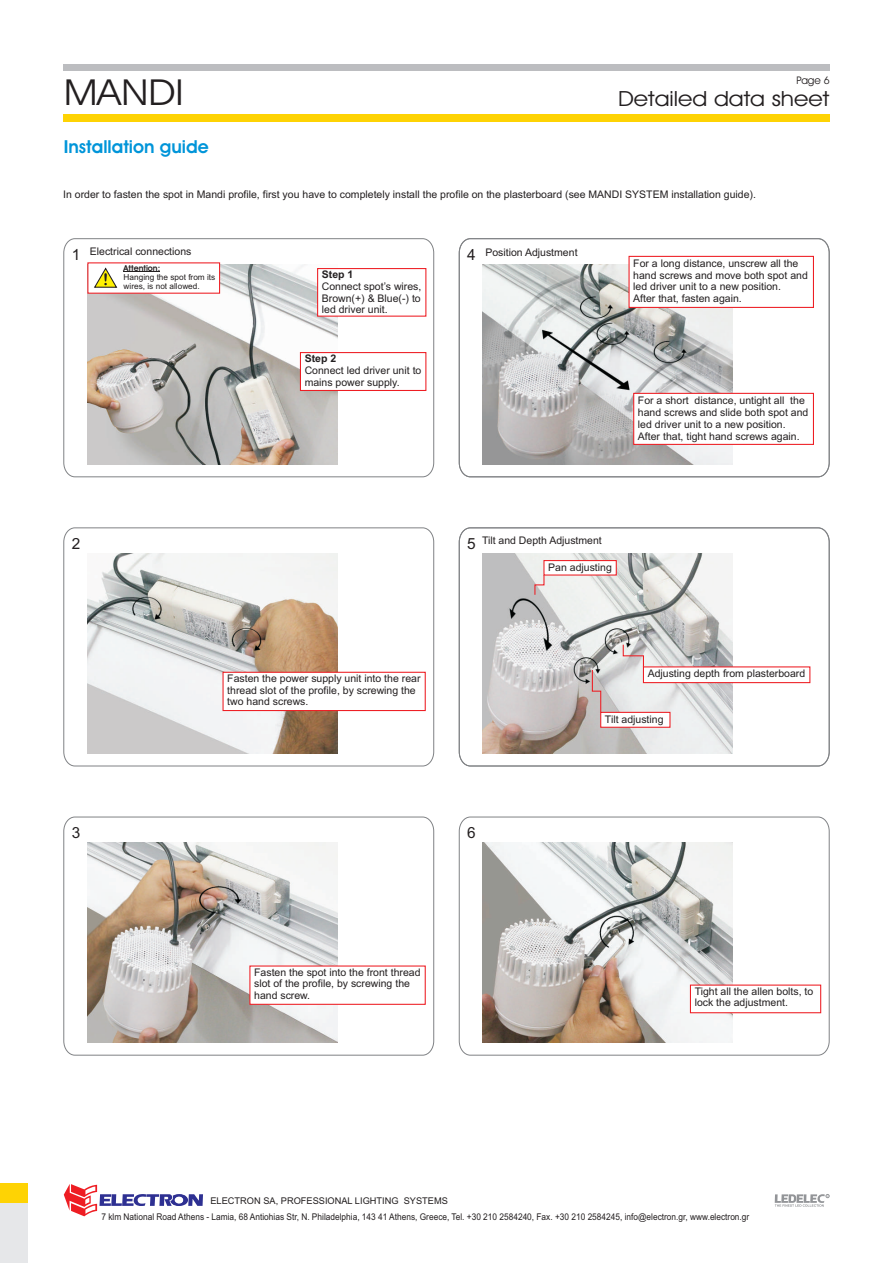
<style>
.page{position:relative;width:893px;height:1263px;background:#fff}
.page>*{position:absolute;margin:0;border:0;box-sizing:border-box;transform-origin:0 0}
.t1{font:36px "Avant Garde IT Cby BT";color:#231f20;scale:1.12 1}
.t2{font:21px "Avant Garde IT Cby BT";color:#231f20;scale:1.12 1}
.t3{font:700 18px "Avant Garde IT Cby BT";color:#0095d9}
.t4{font:15.45px "Arial";color:#231f20}
.t5{font:10.5px/11.7px "Arial";color:#231f20}
.t6{font:700 10.5px "Arial";color:#231f20}
.t7{font:10.5px "Avant Garde IT Cby BT";color:#231f20}
.t8{font:9.3px/15.8px "Arial";color:#231f20}
.t9{font:8.25px/9.1px "Arial";color:#231f20}
.t10{font:700 8.25px "Avant Garde IT Cby BT";color:#231f20}
.s1{font-size:15.45px}
</style>
<div class="page">
<div style="left:63px;top:115px;width:766px;height:7px;background:#fed304"></div>
<div style="left:63px;top:64px;width:766px;height:6px;background:#bcbdc0"></div>
<div style="left:0;top:1183px;width:28px;height:20px;background:#fed304"></div>
<div style="left:0;top:1203px;width:28px;height:60px;background:#e6e7e9"></div>
<svg style="left:775px;top:1194px;width:54px;height:13px"></svg>
<svg style="left:64px;top:1184px;width:139px;height:32px"></svg>
<svg style="left:63px;top:238px;width:371px;height:239px"></svg>
<img style="left:87px;top:264px;width:250px;height:200px">
<svg style="left:63px;top:527px;width:371px;height:239px"></svg>
<img style="left:87px;top:553px;width:250px;height:200px">
<svg style="left:222px;top:671px;width:204px;height:41px"></svg>
<svg style="left:63px;top:817px;width:371px;height:238px"></svg>
<img style="left:87px;top:842px;width:250px;height:200px">
<svg style="left:299px;top:351px;width:128px;height:40px"></svg>
<svg style="left:317px;top:267px;width:110px;height:50px"></svg>
<svg style="left:87px;top:262px;width:134px;height:32px"></svg>
<hr style="left:124px;top:272px;width:36px;height:1px;background:#231f20">
<svg style="left:249px;top:965px;width:177px;height:40px"></svg>
<svg style="left:459px;top:817px;width:370px;height:238px"></svg>
<img style="left:483px;top:842px;width:250px;height:200px">
<svg style="left:689px;top:984px;width:133px;height:30px"></svg>
<svg style="left:459px;top:527px;width:370px;height:239px"></svg>
<img style="left:483px;top:553px;width:250px;height:200px">
<svg style="left:591px;top:644px;width:220px;height:84px"></svg>
<svg style="left:534px;top:559px;width:83px;height:37px"></svg>
<svg style="left:459px;top:238px;width:370px;height:239px"></svg>
<img style="left:483px;top:264px;width:250px;height:200px">
<svg style="left:628px;top:255px;width:186px;height:53px"></svg>
<svg style="left:633px;top:392px;width:181px;height:53px"></svg>
<p class="t7" style="left:796px;top:76px;width:35px">Page 6</p>
<h1 class="t1" style="left:64px;top:78px;width:108px">MANDI</h1>
<h2 class="t2" style="left:618px;top:90px;width:190px">Detailed data sheet</h2>
<h3 class="t3" style="left:64px;top:140px;width:146px">Installation guide</h3>
<p class="t5" style="left:63px;top:190px;width:694px">In order to fasten the spot in Mandi profile, first you have to completely install the profile on the plasterboard (see MANDI SYSTEM installation guide).</p>
<h3 class="t4" style="left:72px;top:248px;width:10px">1</h3>
<p class="t5" style="left:90px;top:246px;width:103px">Electrical connections</p>
<p class="t10" style="left:124px;top:264px;width:38px">Attention:</p>
<p class="t9" style="left:124px;top:273px;width:93px">Hanging the spot from its wires, is not allowed.</p>
<p class="t6" style="left:322px;top:270px;width:33px">Step 1</p>
<p class="t5" style="left:322px;top:281px;width:101px;text-align:justify">Connect spot’s wires, Brown(+) &amp; Blue(-) to led driver unit.</p>
<p class="t5" style="left:467px;top:247px;width:112px"><span class="s1">4</span> Position Adjustment</p>
<p class="t5" style="left:633px;top:258px;width:176px">For a long distance, unscrew all the hand screws and move both spot and led driver unit to a new position.<br>After that, fasten again.</p>
<p class="t6" style="left:305px;top:354px;width:33px">Step 2</p>
<p class="t5" style="left:305px;top:365px;width:118px">Connect led driver unit to mains power supply.</p>
<p class="t5" style="left:638px;top:396px;width:172px">For a short distance, untight all the hand screws and slide both spot and led driver unit to a new position.<br>After that, tight hand screws again.</p>
<h3 class="t4" style="left:72px;top:538px;width:10px">2</h3>
<p class="t5" style="left:467px;top:535px;width:136px"><span class="s1">5</span> Tilt and Depth Adjustment</p>
<p class="t5" style="left:548px;top:562px;width:65px">Pan adjusting</p>
<p class="t5" style="left:227px;top:673px;width:195px">Fasten the power supply unit into the rear thread slot of the profile, by screwing the two hand screws.</p>
<p class="t5" style="left:648px;top:669px;width:159px">Adjusting depth from plasterboard</p>
<p class="t5" style="left:605px;top:714px;width:60px">Tilt adjusting</p>
<h3 class="t4" style="left:72px;top:827px;width:10px">3</h3>
<h3 class="t4" style="left:467px;top:827px;width:10px">6</h3>
<p class="t5" style="left:254px;top:967px;width:168px">Fasten the spot into the front thread slot of the profile, by screwing the hand screw.</p>
<p class="t5" style="left:695px;top:986px;width:120px">Tight all the allen bolts, to lock the adjustment.</p>
<p class="t8" style="left:101px;top:1193px;width:649px;text-indent:109px">ELECTRON SA, PROFESSIONAL LIGHTING SYSTEMS<br>7 klm National Road Athens - Lamia, 68 Antiohias Str, N. Philadelphia, 143 41 Athens, Greece, Tel. +30 210 2584240, Fax. +30 210 2584245, info@electron.gr, www.electron.gr</p>
</div>
